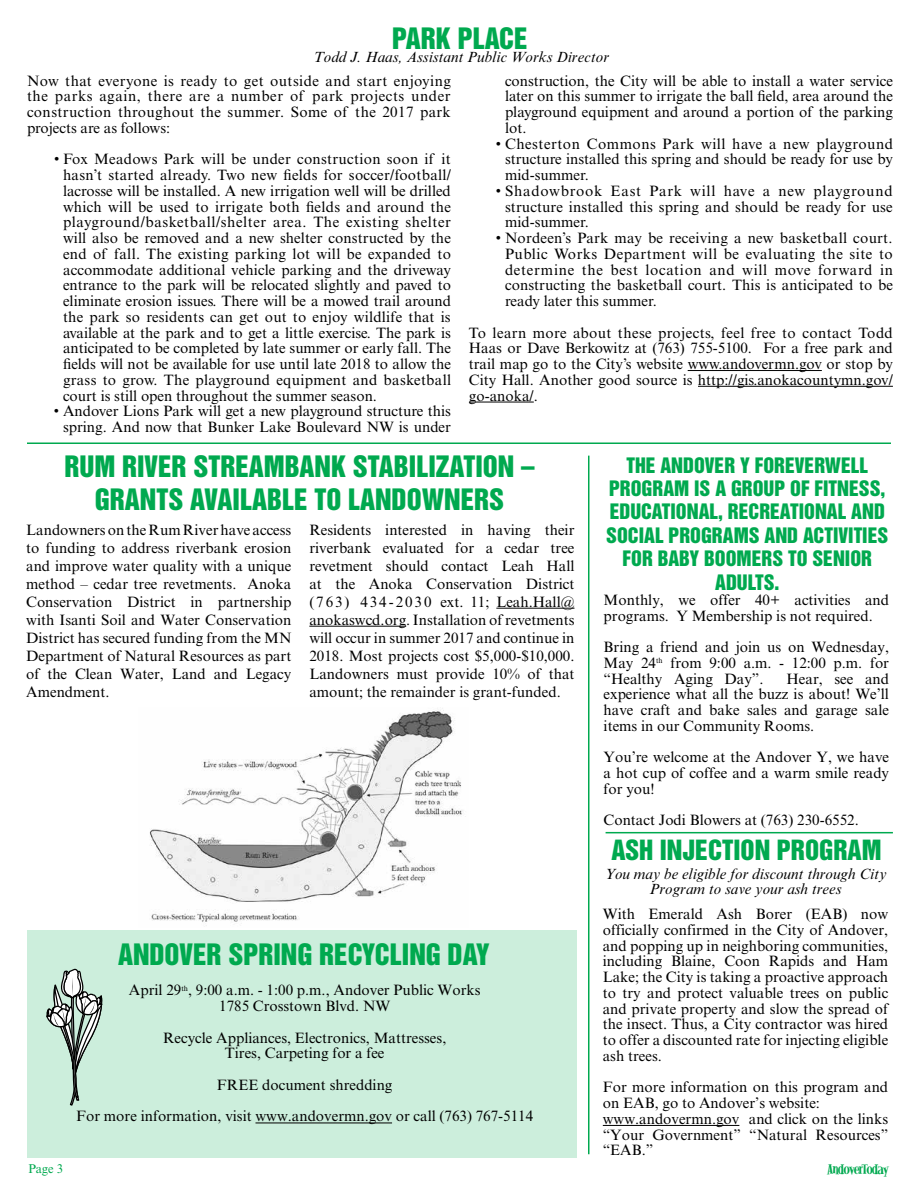
<style>
.page{position:relative;width:918px;height:1188px;background:#fff}
.page>*{position:absolute;margin:0;border:0;box-sizing:border-box;transform-origin:0 0}
.t1{font:27px/32.4px "Helvetica Inserat LT Std";color:#00a94f}
.t2{font:25.5px "Helvetica Inserat LT Std";color:#00a94f}
.t3{font:19.5px "Helvetica Inserat LT Std";color:#00a94f}
.t4{font:15px/15.8px "Times New Roman MT Std";color:#000;text-align:justify}
.t5{font:italic 15px/15.8px "Times New Roman MT Std";color:#000;text-align:center}
.t6{font:700 12.75px "Alleycat ICG";letter-spacing:-.11em;color:#00a94f}
.t7{font:12.75px "Times New Roman MT Std";color:#00a94f}
</style>
<div class="page">
<div style="left:27px;top:930px;width:549px;height:227px;background:#cceedc"></div>
<hr style="left:588px;top:456px;width:2px;height:698px;background:#00a94f">
<hr style="left:27px;top:442px;width:864px;height:2px;background:#00a94f">
<hr style="left:606px;top:832px;width:287px;height:1px;background:#00a94f">
<hr style="left:496px;top:608px;width:78px;height:1px;background:#000">
<hr style="left:309px;top:626px;width:97px;height:1px;background:#000">
<hr style="left:255px;top:1123px;width:137px;height:1px;background:#000">
<hr style="left:688px;top:370px;width:134px;height:1px;background:#000">
<hr style="left:698px;top:386px;width:195px;height:1px;background:#000">
<hr style="left:469px;top:402px;width:65px;height:1px;background:#000">
<img style="left:149px;top:708px;width:314px;height:218px">
<hr style="left:603px;top:1125px;width:136px;height:1px;background:#000">
<svg style="left:46px;top:969px;width:57px;height:137px"></svg>
<h1 class="t1" style="left:392px;top:22px;width:108px">PARK PLACE</h1>
<p class="t5" style="left:314px;top:49px;width:297px">Todd J. Haas, Assistant Public Works Director</p>
<p class="t4" style="left:27px;top:73px;width:425px">Now that everyone is ready to get outside and start enjoying the parks again, there are a number of park projects under construction throughout the summer. Some of the 2017 park projects are as follows:</p>
<p class="t4" style="left:63px;top:151px;width:390px;text-indent:-9px">• Fox Meadows Park will be under construction soon if it hasn’t started already. Two new fields for soccer/football/ lacrosse will be installed. A new irrigation well will be drilled which will be used to irrigate both fields and around the playground/basketball/shelter area. The existing shelter will also be removed and a new shelter constructed by the end of fall. The existing parking lot will be expanded to accommodate additional vehicle parking and the driveway entrance to the park will be relocated slightly and paved to eliminate erosion issues. There will be a mowed trail around the park so residents can get out to enjoy wildlife that is available at the park and to get a little exercise. The park is anticipated to be completed by late summer or early fall. The fields will not be available for use until late 2018 to allow the grass to grow. The playground equipment and basketball court is still open throughout the summer season.</p>
<p class="t4" style="left:54px;top:403px;width:399px;text-align:right">• Andover Lions Park will get a new playground structure this spring. And now that Bunker Lake Boulevard NW is under</p>
<p class="t4" style="left:505px;top:73px;width:389px">construction, the City will be able to install a water service later on this summer to irrigate the ball field, area around the playground equipment and around a portion of the parking lot.</p>
<p class="t4" style="left:505px;top:136px;width:390px;text-indent:-9px">• Chesterton Commons Park will have a new playground structure installed this spring and should be ready for use by mid-summer.</p>
<p class="t4" style="left:505px;top:183px;width:389px;text-indent:-9px">• Shadowbrook East Park will have a new playground structure installed this spring and should be ready for use mid-summer.</p>
<p class="t4" style="left:505px;top:230px;width:390px;text-indent:-9px">• Nordeen’s Park may be receiving a new basketball court.<br>Public Works Department will be evaluating the site to determine the best location and will move forward in constructing the basketball court. This is anticipated to be ready later this summer.</p>
<p class="t4" style="left:469px;top:325px;width:425px">To learn more about these projects, feel free to contact Todd Haas or Dave Berkowitz at (763) 755-5100. For a free park and trail map go to the City’s website www.andovermn.gov or stop by City Hall. Another good source is http://gis.anokacountymn.gov/ go-anoka/.</p>
<h1 class="t1" style="left:64px;top:451px;width:18px">RUM</h1>
<h1 class="t1" style="left:122px;top:451px;width:13px">RIVE</h1>
<h1 class="t1" style="left:172px;top:451px;width:81px">R STREAMBAN</h1>
<h1 class="t1" style="left:95px;top:451px;width:441px;text-indent:236px">K STABILIZATION –<br>GRANTS AVAI LABLE TO LANDOWNE</h1>
<h1 class="t1" style="left:474px;top:483px;width:32px">RS</h1>
<p class="t4" style="left:26px;top:521px;width:267px;line-height:18px">Landowners on the Rum River have access to funding to address riverbank erosion and improve water quality with a unique method – cedar tree revetments. Anoka Conservation District in partnership with Isanti Soil and Water Conservation District has secured funding from the MN Department of Natural Resources as part of the Clean Water, Land and Legacy Amendment.</p>
<p class="t4" style="left:309px;top:521px;width:267px;line-height:18px">Residents interested in having their riverbank evaluated for a cedar tree revetment should contact Leah Hall at the Anoka Conservation District ( 7 6 3 ) 4 3 4 - 2 0 3 0 ext. 11; Leah.Hall@ anokaswcd.org. Installation of revetments will occur in summer 2017 and continue in 2018. Most projects cost $5,000-$10,000.<br>Landowners must provide 10% of that amount; the remainder is grant-funded.</p>
<h1 class="t1" style="left:118px;top:939px;width:216px">ANDOVER SPRING RECYC</h1>
<h1 class="t1" style="left:390px;top:939px;width:73px">LING DAY</h1>
<p class="t4" style="left:129px;top:983px;width:353px;text-align:center">April 29<sup>th</sup>, 9:00 a.m. - 1:00 p.m., Andover Public Works<br>1785 Crosstown Blvd. NW</p>
<p class="t4" style="left:163px;top:1030px;width:285px;text-align:center">Recycle Appliances, Electronics, Mattresses,<br>Tires, Carpeting for a fee</p>
<p class="t4" style="left:76px;top:1069px;width:459px;line-height:31.5px;text-align:center">FREE document shredding<br>For more information, visit www.andovermn.gov or call (763) 767-5114</p>
<h3 class="t3" style="left:626px;top:453px;width:243px">THE ANDOVER Y FOREVERWELL</h3>
<h3 class="t3" style="left:609px;top:477px;width:278px">PROGRAM IS A GROUP OF FITNESS,</h3>
<h3 class="t3" style="left:610px;top:500px;width:277px">EDUCATIONAL, RECREATIONAL AND</h3>
<h3 class="t3" style="left:606px;top:524px;width:284px">SOCIAL PROGRAMS AND ACTIVITIES</h3>
<h3 class="t3" style="left:623px;top:547px;width:57px">FOR BABY</h3>
<h3 class="t3" style="left:704px;top:547px;width:119px">BOOMERS TO SENI</h3>
<h3 class="t3" style="left:850px;top:547px;width:23px">OR</h3>
<h3 class="t3" style="left:715px;top:570px;width:66px">ADULTS.</h3>
<p class="t4" style="left:604px;top:592px;width:287px">Monthly, we offer 40+ activities and programs. Y Membership is not required.</p>
<p class="t4" style="left:604px;top:639px;width:287px">Bring a friend and join us on Wednesday, May 24<sup>th</sup> from 9:00 a.m. - 12:00 p.m. for “Healthy Aging Day”.</p>
<p class="t4" style="left:604px;top:671px;width:287px;text-indent:183px">Hear, see and experience what all the buzz is about! We’ll have craft and bake sales and garage sale items in our Community Rooms.</p>
<p class="t4" style="left:604px;top:749px;width:287px">You’re welcome at the Andover Y, we have a hot cup of coffee and a warm smile ready for you!</p>
<p class="t4" style="left:604px;top:812px;width:257px">Contact Jodi Blowers at (763) 230-6552.</p>
<p class="t5" style="left:604px;top:866px;width:284px">You may be eligible for discount through City<br>Program to save your ash trees</p>
<p class="t4" style="left:603px;top:906px;width:287px">With Emerald Ash Borer (EAB) now officially confirmed in the City of Andover, and popping up in neighboring communities, including Blaine, Coon Rapids and Ham Lake; the City is taking a proactive approach to try and protect valuable trees on public and private property and slow the spread of the insect. Thus, a City contractor was hired to offer a discounted rate for injecting eligible ash trees.</p>
<p class="t4" style="left:603px;top:1080px;width:287px;text-align:left">For more information on this program and on EAB, go to Andover’s website: www.andovermn.gov and click on the links “Your Government” “Natural Resources” “EAB.”</p>
<h2 class="t2" style="left:611px;top:835px;width:70px">ASH INJEC</h2>
<h2 class="t2" style="left:722px;top:835px;width:143px">TION PROGRAM</h2>
<p class="t7" style="left:28px;top:1161px;width:36px">Page 3</p>
<p class="t6" style="left:827px;top:1162px;width:64px">AndoverToday</p>
</div>
